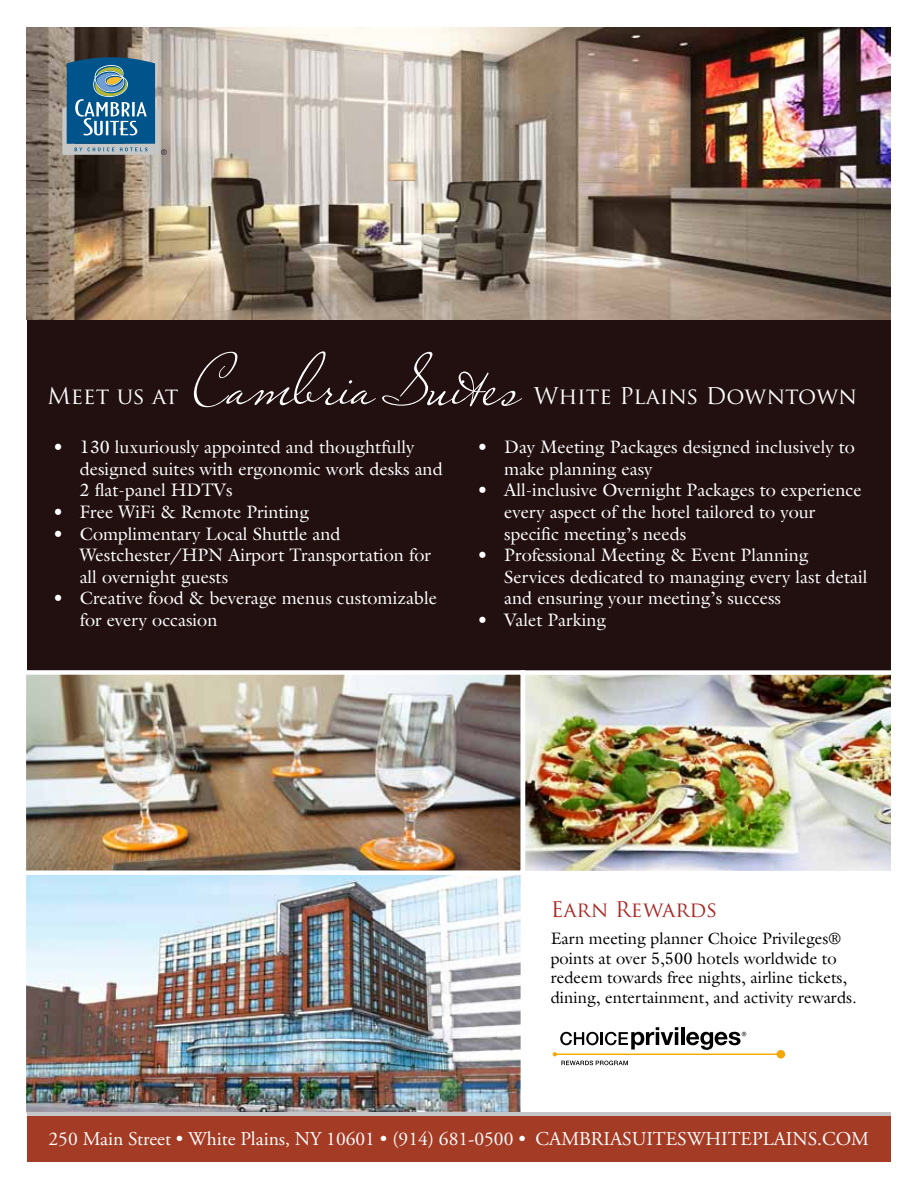
<style>
.page{position:relative;width:918px;height:1188px;background:#fff}
.page>*{position:absolute;margin:0;border:0;box-sizing:border-box;transform-origin:0 0}
.t1{font:72px "Miss Le Gatees";color:#fff}
.t2{font:22.5px "Trajan Pro";color:#fff}
.t3{font:21px "Trajan Pro";color:#a92824}
.t4{font:19.5px "Adobe Garamond Pro";color:#fff}
.t5{font:18px/21.6px "Galliard LT";color:#fff}
.t6{font:16.5px/19.8px "Galliard LT";color:#000}
</style>
<div class="page">
<img style="left:27px;top:875px;width:493px;height:237px">
<div style="left:27px;top:319px;width:864px;height:351px;background:#220f10"></div>
<div style="left:27px;top:1113px;width:864px;height:48px;background:#a43b25"></div>
<hr style="left:27px;top:1112px;width:864px;height:4px;background:#c5c7c6">
<img style="left:27px;top:675px;width:864px;height:195px">
<div style="left:22px;top:670px;width:503px;height:205px;border:4px solid #fff"></div>
<div style="left:521px;top:670px;width:375px;height:205px;border:4px solid #fff"></div>
<img style="left:27px;top:27px;width:864px;height:293px">
<svg style="left:62px;top:55px;width:105px;height:100px;background:#507f9c"></svg>
<svg style="left:553px;top:1027px;width:232px;height:38px"></svg>
<p class="t2" style="left:47px;top:381px;width:133px">Meet us at</p>
<h1 class="t1" style="left:193px;top:337px;width:329px">Cambria Suites</h1>
<p class="t2" style="left:534px;top:381px;width:325px">White Plains Downtown</p>
<p class="t5" style="left:80px;top:436px;width:365px;text-indent:-27px">• 130 luxuriously appointed and thoughtfully designed suites with ergonomic work desks and<br>2 flat-panel HDTVs</p>
<p class="t5" style="left:53px;top:501px;width:258px">• Free WiFi &amp; Remote Printing</p>
<p class="t5" style="left:80px;top:523px;width:353px;text-indent:-27px">• Complimentary Local Shuttle and<br>Westchester/HPN Airport Transportation for all overnight guests</p>
<p class="t5" style="left:80px;top:587px;width:359px;text-indent:-27px">• Creative food &amp; beverage menus customizable for every occasion</p>
<p class="t5" style="left:504px;top:436px;width:352px;text-indent:-27px">• Day Meeting Packages designed inclusively to make planning easy</p>
<p class="t5" style="left:504px;top:479px;width:359px;text-indent:-27px">• All-inclusive Overnight Packages to experience every aspect of the hotel tailored to your specific meeting’s needs</p>
<p class="t5" style="left:504px;top:544px;width:365px;text-indent:-27px">• Professional Meeting &amp; Event Planning<br>Services dedicated to managing every last detail and ensuring your meeting’s success</p>
<p class="t5" style="left:477px;top:609px;width:130px">• Valet Parking</p>
<p class="t3" style="left:551px;top:896px;width:168px">Earn Rewards</p>
<p class="t6" style="left:551px;top:928px;width:308px">Earn meeting planner Choice Privileges® points at over 5,500 hotels worldwide to redeem towards free nights, airline tickets, dining, entertainment, and activity rewards.</p>
<p class="t4" style="left:49px;top:1127px;width:822px">250 Main Street • White Plains, NY 10601 • (914) 681-0500 • CAMBRIASUITESWHITEPLAINS.COM</p>
</div>
